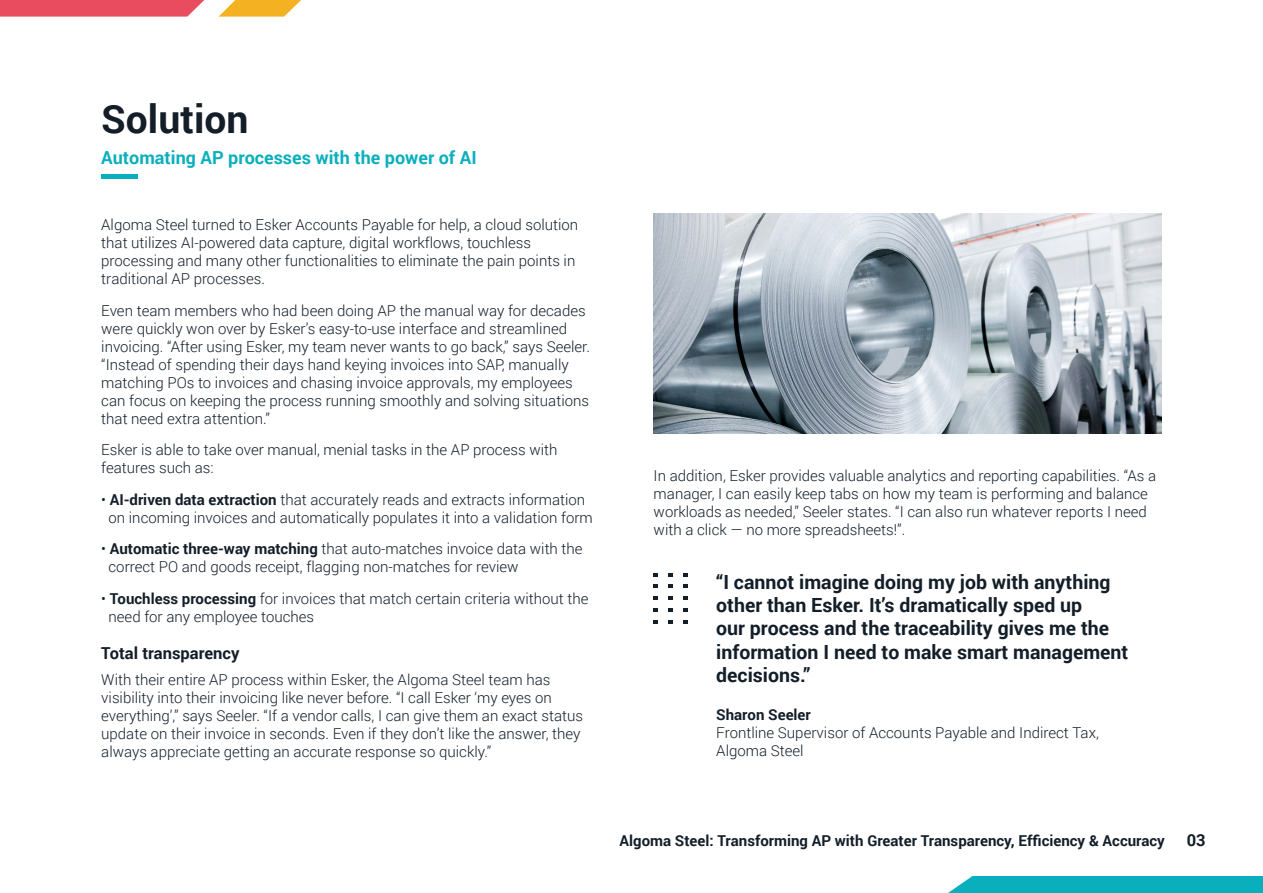
<style>
.page{position:relative;width:1263px;height:893px;background:#fff}
.page>*{position:absolute;margin:0;border:0;box-sizing:border-box;transform-origin:0 0}
.t1{font:700 39px "Roboto";color:#131e29}
.t2{font:700 19.5px/23.4px "Roboto";color:#131e29}
.t3{font:700 18px "Roboto";color:#09afbd}
.t4{font:700 16.5px "Roboto";color:#131e29}
.t5{font:300 15px/18px "Roboto";color:#131e29}
.t6{font:700 15px "Roboto";color:#131e29}
.s1{font-weight:700}
</style>
<div class="page">
<svg style="left:0;top:0;width:204px;height:17px;background:#ea5669"></svg>
<svg style="left:219px;top:0;width:82px;height:17px"></svg>
<div style="left:948px;top:876px;width:315px;height:17px;background:#09afbd"></div>
<hr style="left:101px;top:175px;width:36px;height:4px;background:#09afbd">
<svg style="left:654px;top:573px;width:4px;height:3px"></svg>
<svg style="left:669px;top:573px;width:4px;height:3px"></svg>
<svg style="left:684px;top:573px;width:4px;height:3px"></svg>
<svg style="left:654px;top:585px;width:4px;height:3px"></svg>
<svg style="left:669px;top:585px;width:4px;height:3px"></svg>
<svg style="left:684px;top:585px;width:4px;height:3px"></svg>
<svg style="left:654px;top:597px;width:4px;height:3px"></svg>
<svg style="left:669px;top:597px;width:4px;height:3px"></svg>
<svg style="left:684px;top:597px;width:4px;height:3px"></svg>
<svg style="left:654px;top:609px;width:4px;height:3px"></svg>
<svg style="left:669px;top:609px;width:4px;height:3px"></svg>
<svg style="left:684px;top:609px;width:4px;height:3px"></svg>
<svg style="left:654px;top:621px;width:4px;height:3px"></svg>
<svg style="left:669px;top:621px;width:4px;height:3px"></svg>
<svg style="left:684px;top:621px;width:4px;height:3px"></svg>
<img style="left:654px;top:214px;width:508px;height:220px">
<h1 class="t1" style="left:101px;top:92px;width:149px">Solution</h1>
<p class="t3" style="left:101px;top:145px;width:377px">Automating AP processes with the power of AI</p>
<p class="t5" style="left:101px;top:215px;width:478px">Algoma Steel turned to Esker Accounts Payable for help, a cloud solution that utilizes AI-powered data capture, digital workflows, touchless processing and many other functionalities to eliminate the pain points in traditional AP processes.</p>
<p class="t5" style="left:101px;top:301px;width:490px">Even team members who had been doing AP the manual way for decades were quickly won over by Esker’s easy-to-use interface and streamlined invoicing. “After using Esker, my team never wants to go back,” says Seeler. “Instead of spending their days hand keying invoices into SAP, manually matching POs to invoices and chasing invoice approvals, my employees can focus on keeping the process running smoothly and solving situations that need extra attention.”</p>
<p class="t5" style="left:101px;top:440px;width:458px">Esker is able to take over manual, menial tasks in the AP process with features such as:</p>
<p class="t5" style="left:101px;top:490px;width:493px;text-align:center">• <span class="s1">AI-driven data extraction</span> that accurately reads and extracts information on incoming invoices and automatically populates it into a validation form</p>
<p class="t5" style="left:109px;top:539px;width:476px;text-indent:-7px">• <span class="s1">Automatic three-way matching</span> that auto-matches invoice data with the correct PO and goods receipt, flagging non-matches for review</p>
<p class="t5" style="left:109px;top:589px;width:482px;text-indent:-7px">• <span class="s1">Touchless processing</span> for invoices that match certain criteria without the need for any employee touches</p>
<p class="t4" style="left:101px;top:642px;width:140px">Total transparency</p>
<p class="t5" style="left:101px;top:670px;width:483px">With their entire AP process within Esker, the Algoma Steel team has visibility into their invoicing like never before. “I call Esker ‘my eyes on everything’,” says Seeler. “If a vendor calls, I can give them an exact status update on their invoice in seconds. Even if they don’t like the answer, they always appreciate getting an accurate response so quickly.”</p>
<p class="t5" style="left:654px;top:466px;width:504px">In addition, Esker provides valuable analytics and reporting capabilities. “As a manager, I can easily keep tabs on how my team is performing and balance workloads as needed,” Seeler states. “I can also run whatever reports I need with a click — no more spreadsheets!”.</p>
<h2 class="t2" style="left:716px;top:569px;width:414px">“I cannot imagine doing my job with anything other than Esker. It’s dramatically sped up<br>our process and the traceability gives me the information I need to make smart management decisions.”</h2>
<p class="t6" style="left:716px;top:704px;width:96px">Sharon Seeler</p>
<p class="t5" style="left:716px;top:724px;width:384px">Frontline Supervisor of Accounts Payable and Indirect Tax,<br>Algoma Steel</p>
<p class="t6" style="left:620px;top:830px;width:547px">Algoma Steel: Transforming AP with Greater Transparency, Efficiency &amp; Accuracy</p>
<p class="t4" style="left:1187px;top:828px;width:20px">03</p>
</div>
